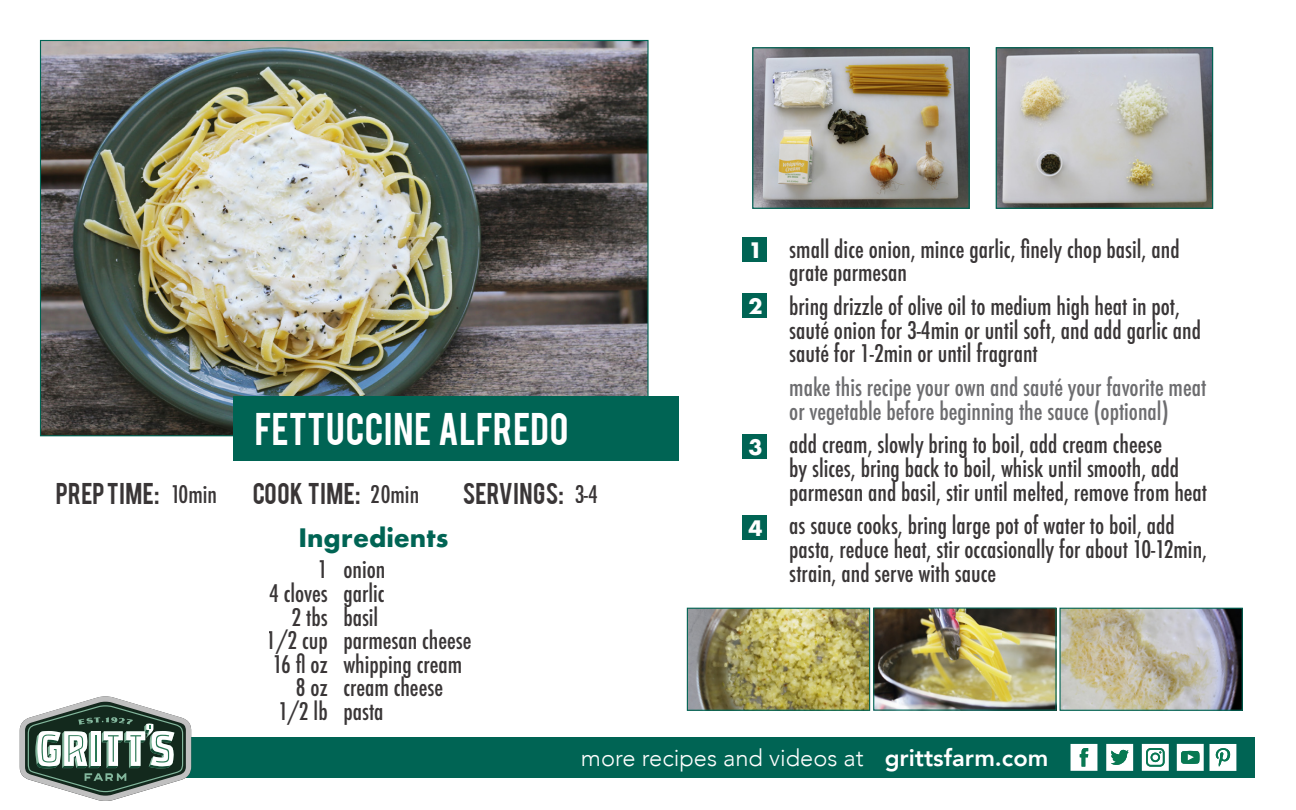
<style>
.page{position:relative;width:1296px;height:810px;background:#fff}
.page>*{position:absolute;margin:0;border:0;box-sizing:border-box;transform-origin:0 0}
.t1{font:36px "Bebas";letter-spacing:.015em;color:#fff}
.t2{font:700 24.75px "Futura";color:#006454}
.t3{font:500 condensed 23.62px/23.6px "Futura";color:#231f20}
.t4{font:500 condensed 23.62px/23.6px "Futura";color:#5c5c5f}
.t5{font:23.62px "Bebas";letter-spacing:.02em;color:#231f20}
.t6{font:300 23.62px "Avenir";color:#fff}
.t7{font:800 23.62px "Avenir";color:#fff}
.t8{font:700 20.7px "Futura";color:#fff}
.s1{font-family:"Futura";font-weight:500;font-stretch:condensed}
</style>
<div class="page">
<img style="left:42px;top:42px;width:605px;height:392px">
<div style="left:40px;top:737px;width:1216px;height:41px;background:#006454"></div>
<div style="left:234px;top:396px;width:445px;height:64px;background:#006454"></div>
<div style="left:742px;top:237px;width:25px;height:25px;background:#006454"></div>
<div style="left:742px;top:293px;width:25px;height:25px;background:#006454"></div>
<div style="left:742px;top:434px;width:25px;height:25px;background:#006454"></div>
<div style="left:742px;top:515px;width:25px;height:25px;background:#006454"></div>
<img style="left:754px;top:49px;width:214px;height:158px">
<div style="left:752px;top:47px;width:218px;height:162px;border:1px solid #006454"></div>
<img style="left:998px;top:49px;width:213px;height:158px">
<div style="left:996px;top:47px;width:217px;height:162px;border:1px solid #006454"></div>
<img style="left:689px;top:610px;width:179px;height:99px">
<div style="left:687px;top:608px;width:183px;height:103px;border:1px solid #006454"></div>
<img style="left:1061px;top:610px;width:180px;height:99px">
<div style="left:1059px;top:608px;width:184px;height:103px;border:1px solid #006454"></div>
<img style="left:875px;top:610px;width:180px;height:99px">
<div style="left:873px;top:608px;width:184px;height:103px;border:1px solid #006454"></div>
<svg style="left:20px;top:696px;width:171px;height:105px"></svg>
<svg style="left:1071px;top:744px;width:26px;height:27px"></svg>
<svg style="left:1210px;top:744px;width:26px;height:27px"></svg>
<svg style="left:1177px;top:744px;width:27px;height:27px"></svg>
<svg style="left:1142px;top:744px;width:27px;height:27px"></svg>
<svg style="left:1106px;top:744px;width:27px;height:27px"></svg>
<p class="t1" style="left:255px;top:403px;width:315px">FETTUCCINE ALFREDO</p>
<p class="t5" style="left:56px;top:476px;width:163px">PREP TIME: <span class="s1">10min</span></p>
<p class="t5" style="left:252px;top:476px;width:169px">COOK TIME: <span class="s1">20min</span></p>
<p class="t5" style="left:463px;top:476px;width:137px">SERVINGS: <span class="s1">3-4</span></p>
<p class="t2" style="left:298px;top:520px;width:151px">Ingredients</p>
<p class="t3" style="left:343px;top:558px;width:130px">onion<br>garlic<br>basil<br>parmesan cheese whipping cream cream cheese pasta</p>
<p class="t3" style="left:267px;top:558px;width:62px;text-align:right">1<br>4 cloves<br>2 tbs<br>1/2 cup<br>16 fl oz<br>8 oz<br>1/2 lb</p>
<p class="t8" style="left:748px;top:235px;width:16px">1</p>
<p class="t8" style="left:748px;top:291px;width:16px">2</p>
<p class="t8" style="left:748px;top:432px;width:16px">3</p>
<p class="t8" style="left:748px;top:513px;width:16px">4</p>
<p class="t3" style="left:789px;top:237px;width:392px">small dice onion, mince garlic, finely chop basil, and grate parmesan</p>
<p class="t3" style="left:789px;top:295px;width:413px">bring drizzle of olive oil to medium high heat in pot, sauté onion for 3-4min or until soft, and add garlic and sauté for 1-2min or until fragrant</p>
<p class="t4" style="left:789px;top:376px;width:419px">make this recipe your own and sauté your favorite meat or vegetable before beginning the sauce (optional)</p>
<p class="t3" style="left:789px;top:433px;width:419px">add cream, slowly bring to boil, add cream cheese<br>by slices, bring back to boil, whisk until smooth, add parmesan and basil, stir until melted, remove from heat</p>
<p class="t3" style="left:789px;top:514px;width:419px">as sauce cooks, bring large pot of water to boil, add pasta, reduce heat, stir occasionally for about 10-12min, strain, and serve with sauce</p>
<p class="t6" style="left:581px;top:744px;width:284px">more recipes and videos at</p>
<p class="t7" style="left:885px;top:740px;width:165px">grittsfarm.com</p>
</div>
